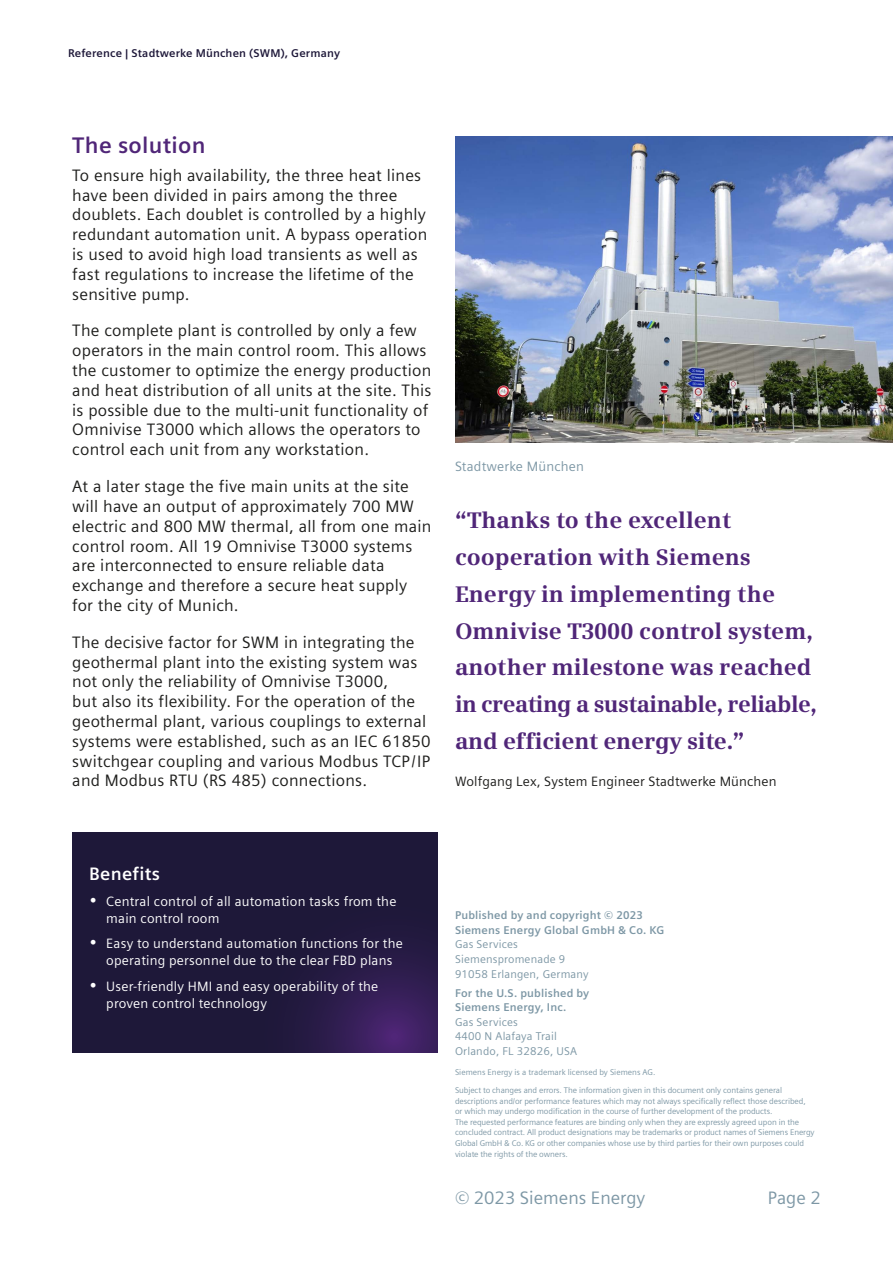
<style>
.page{position:relative;width:893px;height:1263px;background:#fff}
.page>*{position:absolute;margin:0;border:0;box-sizing:border-box;transform-origin:0 0}
.t1{font:700 22.5px/36.8px "Siemens Serif";color:#502678}
.t2{font:700 22.5px "Siemens Sans";letter-spacing:.015em;color:#502678}
.t3{font:18px "Siemens Sans";color:#7d97a5}
.t4{font:700 18px "Siemens Sans";letter-spacing:.015em;color:#fff}
.t5{font:16.5px/19.8px "Siemens Sans";letter-spacing:.015em;color:#1d1d1b}
.t6{font:13.5px/17px "Siemens Sans";letter-spacing:.015em;color:#fff}
.t7{font:13.5px "Siemens Sans";letter-spacing:.01em;color:#1d1d1b}
.t8{font:13.5px "Siemens Sans";letter-spacing:.015em;color:#7d97a5}
.t9{font:700 11.25px/14.7px "Siemens Sans";letter-spacing:.015em;color:#7d97a5}
.t10{font:11.25px/14.7px "Siemens Sans";letter-spacing:.015em;color:#7d97a5}
.t11{font:700 11.25px "Siemens Sans";letter-spacing:.015em;color:#1e1839}
.t12{font:8.25px/10.6px "Siemens Sans";letter-spacing:-.01em;color:#7d97a5}
.s1{font-size:16.5px}
</style>
<div class="page">
<img style="left:455px;top:136px;width:438px;height:306px">
<div style="left:72px;top:833px;width:366px;height:220px;background:#1e1839"></div>
<svg style="left:308px;top:950px;width:130px;height:103px"></svg>
<p class="t11" style="left:68px;top:45px;width:273px">Reference | Stadtwerke München (SWM), Germany</p>
<h1 class="t2" style="left:72px;top:127px;width:135px">The solution</h1>
<p class="t5" style="left:72px;top:164px;width:357px">To ensure high availability, the three heat lines have been divided in pairs among the three doublets. Each doublet is controlled by a highly redundant automation unit. A bypass operation is used to avoid high load transients as well as fast regulations to increase the lifetime of the sensitive pump.</p>
<p class="t5" style="left:72px;top:320px;width:361px">The complete plant is controlled by only a few operators in the main control room. This allows the customer to optimize the energy production and heat distribution of all units at the site. This is possible due to the multi-unit functionality of Omnivise T3000 which allows the operators to control each unit from any workstation.</p>
<p class="t5" style="left:72px;top:475px;width:361px">At a later stage the five main units at the site will have an output of approximately 700 MW electric and 800 MW thermal, all from one main control room. All 19 Omnivise T3000 systems are interconnected to ensure reliable data exchange and therefore a secure heat supply for the city of Munich.</p>
<p class="t5" style="left:72px;top:631px;width:360px">The decisive factor for SWM in integrating the geothermal plant into the existing system was not only the reliability of Omnivise T3000,<br>but also its flexibility. For the operation of the geothermal plant, various couplings to external systems were established, such as an IEC 61850 switchgear coupling and various Modbus TCP/IP and Modbus RTU (RS 485) connections.</p>
<p class="t8" style="left:455px;top:456px;width:131px">Stadtwerke München</p>
<h1 class="t1" style="left:455px;top:502px;width:363px">“Thanks to the excellent cooperation with Siemens<br>Energy in implementing the<br>Omnivise T3000 control system, another milestone was reached in creating a sustainable, reliable, and efficient energy site.”</h1>
<p class="t7" style="left:455px;top:771px;width:323px">Wolfgang Lex, System Engineer Stadtwerke München</p>
<p class="t4" style="left:89px;top:860px;width:72px">Benefits</p>
<p class="t6" style="left:106px;top:892px;width:292px;text-indent:-17px"><span class="s1">•</span> Central control of all automation tasks from the main control room</p>
<p class="t6" style="left:89px;top:934px;width:315px;text-align:center"><span class="s1">•</span> Easy to understand automation functions for the operating personnel due to the clear FBD plans</p>
<p class="t6" style="left:106px;top:977px;width:273px;text-indent:-17px"><span class="s1">•</span> User-friendly HMI and easy operability of the proven control technology</p>
<p class="t9" style="left:455px;top:907px;width:211px">Published by and copyright © 2023<br>Siemens Energy Global GmbH &amp; Co. KG</p>
<p class="t10" style="left:455px;top:936px;width:135px">Gas Services<br>Siemenspromenade 9<br>91058 Erlangen, Germany</p>
<p class="t9" style="left:455px;top:985px;width:136px">For the U.S. published by<br>Siemens Energy, Inc.</p>
<p class="t10" style="left:455px;top:1014px;width:124px">Gas Services<br>4400 N Alafaya Trail<br>Orlando, FL 32826, USA</p>
<p class="t12" style="left:455px;top:1062px;width:329px;line-height:18px">Siemens Energy is a trademark licensed by Siemens AG.<br>Subject to changes and errors. The information given in this document only contains general</p>
<p class="t12" style="left:455px;top:1095px;width:361px">descriptions and/or performance features which may not always specifically reflect those described, or which may undergo modification in the course of further development of the products.<br>The requested performance features are binding only when they are expressly agreed upon in the concluded contract. All product designations may be trademarks or product names of Siemens Energy Global GmbH &amp; Co. KG or other companies whose use by third parties for their own purposes could violate the rights of the owners.</p>
<p class="t3" style="left:455px;top:1184px;width:192px">© 2023 Siemens Energy</p>
<p class="t3" style="left:768px;top:1184px;width:54px">Page 2</p>
</div>
